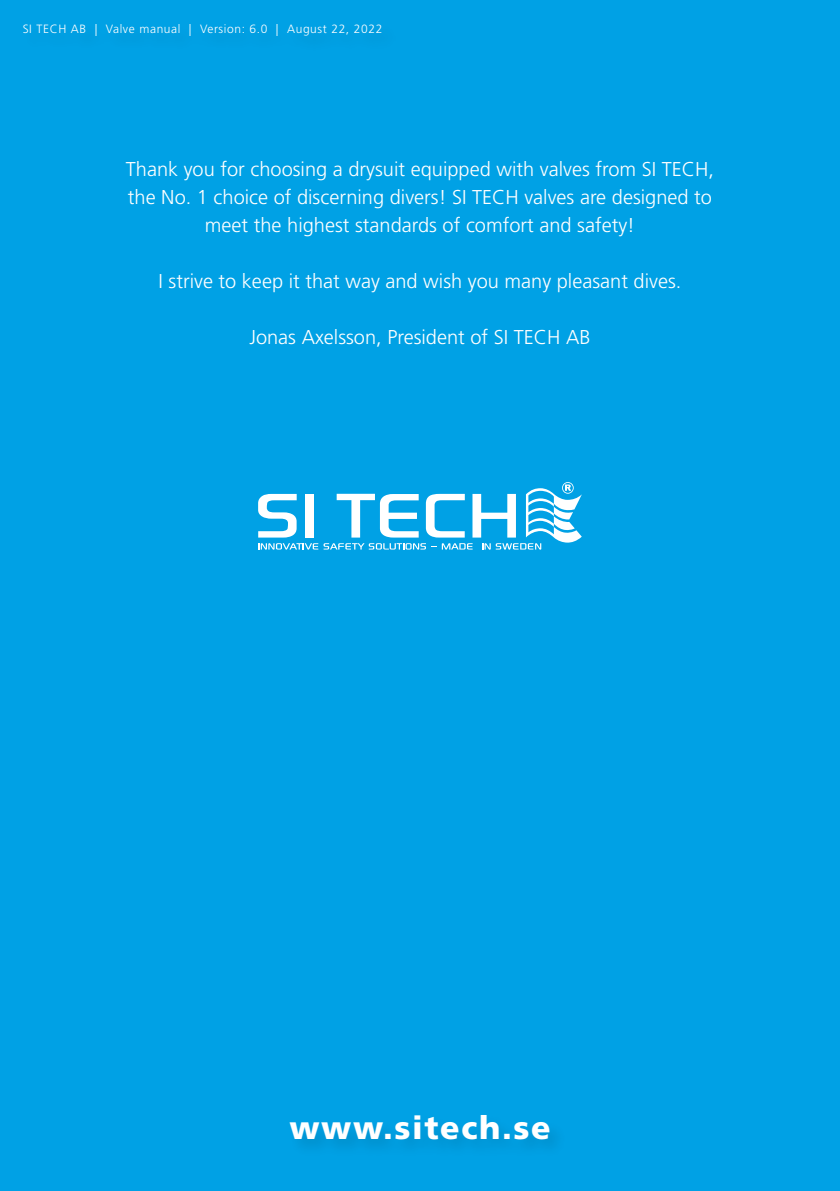
<style>
.page{position:relative;width:840px;height:1191px;background:#fff}
.page>*{position:absolute;margin:0;border:0;box-sizing:border-box;transform-origin:0 0}
.t1{font:900 32px "Frutiger LT Std";letter-spacing:.05em;color:#fff}
.t2{font:300 20px "Frutiger LT Std";color:#fff}
.t3{font:300 12px "Frutiger LT Std";letter-spacing:.05em;color:#fff}
</style>
<div class="page">
<div style="left:0;top:0;width:839px;height:1191px;background:#00a1e5"></div>
<svg style="left:258px;top:482px;width:323px;height:67px"></svg>
<div style="left:286px;top:1113px;width:282px;height:45px;background:#009ee1"></div>
<p class="t3" style="left:23px;top:22px;width:361px">SI TECH AB | Valve manual | Version: 6.0 | August 22, 2022</p>
<p class="t2" style="left:126px;top:158px;width:589px">Thank you for choosing a drysuit equipped with valves from SI TECH,</p>
<p class="t2" style="left:128px;top:186px;width:585px">the No. 1 choice of discerning divers! SI TECH valves are designed to</p>
<p class="t2" style="left:205px;top:214px;width:431px">meet the highest standards of comfort and safety!</p>
<p class="t2" style="left:158px;top:270px;width:524px">I strive to keep it that way and wish you many pleasant dives.</p>
<p class="t2" style="left:249px;top:326px;width:342px">Jonas Axelsson, President of SI TECH AB</p>
<p class="t1" style="left:289px;top:1108px;width:262px">www.sitech.se</p>
</div>
